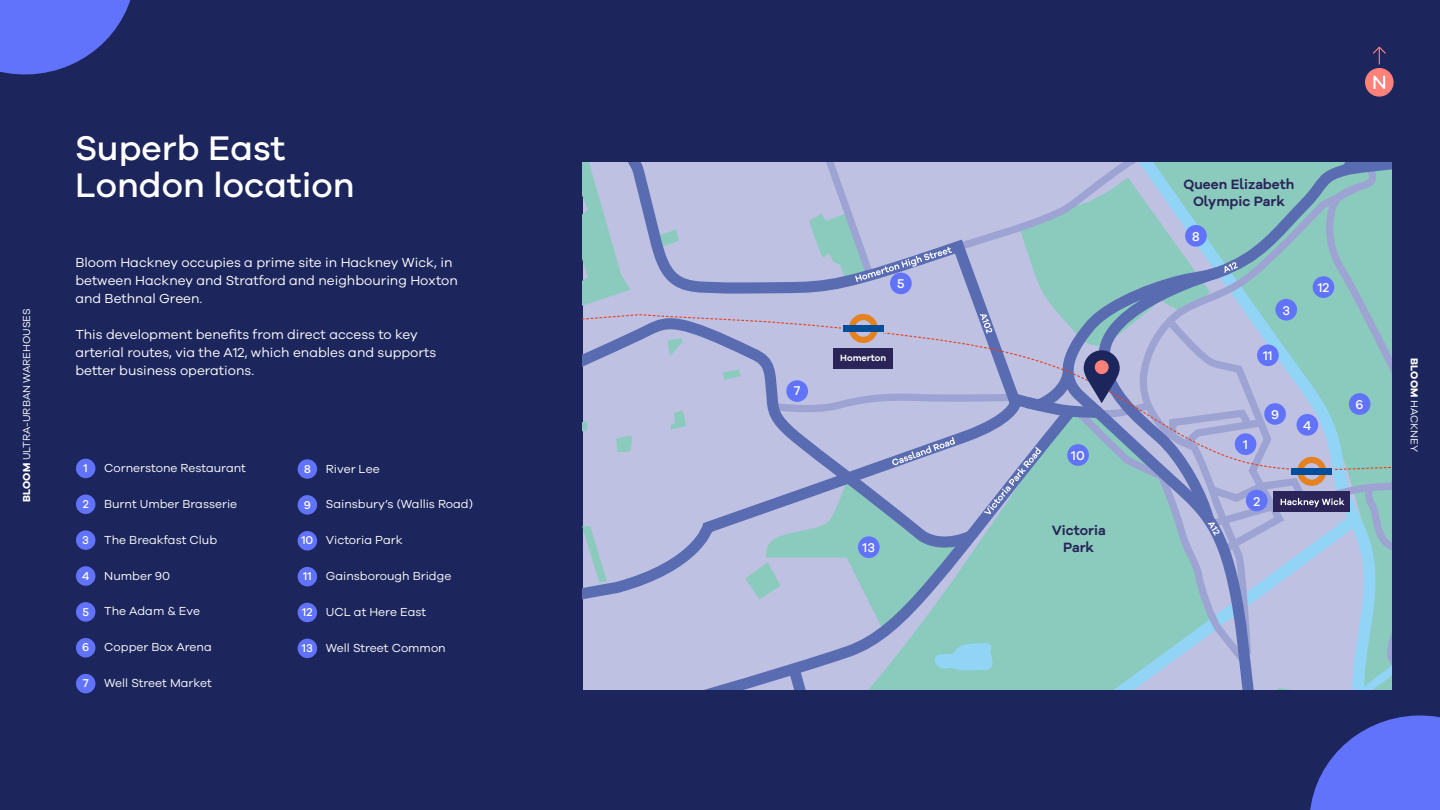
<style>
.page{position:relative;width:1440px;height:810px;background:#1c265c}
.page>*{position:absolute;margin:0;border:0;box-sizing:border-box;transform-origin:0 0}
.t1{font:500 35.25px/37.5px "Galano Grotesque";color:#fff}
.t2{font:600 13.88px/16.6px "Galano Grotesque Alt";color:#2a2458;text-align:center}
.t3{font:13.5px/18px "Galano Grotesque";color:#fff}
.t4{font:600 13.35px "Galano Grotesque Alt";color:#fff}
.t5{font:500 13.12px "Galano Grotesque Alt";color:#fff}
.t6{font:12px "Galano Grotesque";color:#fff}
.t7{font:500 11.7px "Galano Grotesque";color:#fff}
.t8{font:10.5px "Galano Grotesque";color:#fff}
.t9{font:600 9.3px "Galano Grotesque Alt";color:#fff}
.s1{font-weight:700}
</style>
<div class="page">
<svg style="left:1310px;top:715px;width:130px;height:95px"></svg>
<svg style="left:0;top:0;width:131px;height:75px"></svg>
<div style="left:76px;top:459px;width:19px;height:19px;background:#6173fa;border-radius:50%"></div>
<div style="left:76px;top:495px;width:19px;height:19px;background:#6173fa;border-radius:50%"></div>
<div style="left:76px;top:530px;width:19px;height:20px;background:#6173fa;border-radius:50%"></div>
<div style="left:76px;top:566px;width:19px;height:20px;background:#6173fa;border-radius:50%"></div>
<div style="left:76px;top:602px;width:19px;height:20px;background:#6173fa;border-radius:50%"></div>
<div style="left:76px;top:638px;width:19px;height:20px;background:#6173fa;border-radius:50%"></div>
<div style="left:76px;top:674px;width:19px;height:19px;background:#6173fa;border-radius:50%"></div>
<div style="left:298px;top:459px;width:19px;height:20px;background:#6173fa;border-radius:50%"></div>
<div style="left:298px;top:495px;width:19px;height:20px;background:#6173fa;border-radius:50%"></div>
<div style="left:298px;top:531px;width:19px;height:20px;background:#6173fa;border-radius:50%"></div>
<div style="left:298px;top:567px;width:19px;height:19px;background:#6173fa;border-radius:50%"></div>
<div style="left:298px;top:603px;width:19px;height:19px;background:#6173fa;border-radius:50%"></div>
<div style="left:298px;top:639px;width:19px;height:19px;background:#6173fa;border-radius:50%"></div>
<div style="left:1365px;top:68px;width:29px;height:29px;background:#ff827a;border-radius:50%"></div>
<svg style="left:1373px;top:76px;width:12px;height:13px"></svg>
<svg style="left:1373px;top:46px;width:13px;height:18px"></svg>
<svg style="left:583px;top:162px;width:808px;height:528px;background:#a2b9d2"></svg>
<p class="t8" style="left:20px;top:502px;width:195px;rotate:-90deg"><span class="s1">BLOOM</span> ULTRA-URBAN WAREHOUSES</p>
<h1 class="t1" style="left:75px;top:128px;width:281px">Superb East<br>London location</h1>
<p class="t3" style="left:75px;top:253px;width:384px">Bloom Hackney occupies a prime site in Hackney Wick, in between Hackney and Stratford and neighbouring Hoxton and Bethnal Green.</p>
<p class="t3" style="left:75px;top:325px;width:362px">This development benefits from direct access to key arterial routes, via the A12, which enables and supports better business operations.</p>
<p class="t4" style="left:106px;top:276px;width:120px">Dalston Kingsland</p>
<p class="t4" style="left:113px;top:359px;width:113px">Dalston Junction</p>
<p class="t7" style="left:84px;top:461px;width:6px">1</p>
<p class="t7" style="left:83px;top:497px;width:8px">2</p>
<p class="t7" style="left:82px;top:533px;width:8px">3</p>
<p class="t7" style="left:82px;top:569px;width:9px">4</p>
<p class="t7" style="left:82px;top:605px;width:8px">5</p>
<p class="t7" style="left:82px;top:640px;width:9px">6</p>
<p class="t7" style="left:83px;top:676px;width:7px">7</p>
<p class="t6" style="left:104px;top:461px;width:143px">Cornerstone Restaurant</p>
<p class="t6" style="left:104px;top:497px;width:134px">Burnt Umber Brasserie</p>
<p class="t6" style="left:104px;top:532px;width:114px">The Breakfast Club</p>
<p class="t6" style="left:104px;top:568px;width:67px">Number 90</p>
<p class="t6" style="left:104px;top:604px;width:97px">The Adam &amp; Eve</p>
<p class="t6" style="left:104px;top:640px;width:109px">Copper Box Arena</p>
<p class="t6" style="left:104px;top:676px;width:109px">Well Street Market</p>
<p class="t4" style="left:108px;top:639px;width:77px">Haggerston</p>
<p class="t7" style="left:304px;top:462px;width:8px">8</p>
<p class="t7" style="left:304px;top:498px;width:9px">9</p>
<p class="t7" style="left:301px;top:533px;width:14px">10</p>
<p class="t7" style="left:303px;top:569px;width:10px">11</p>
<p class="t7" style="left:302px;top:605px;width:12px">12</p>
<p class="t7" style="left:302px;top:641px;width:12px">13</p>
<p class="t6" style="left:326px;top:461px;width:55px">River Lee</p>
<p class="t6" style="left:326px;top:497px;width:149px">Sainsbury’s (Wallis Road)</p>
<p class="t6" style="left:326px;top:533px;width:78px">Victoria Park</p>
<p class="t6" style="left:326px;top:569px;width:127px">Gainsborough Bridge</p>
<p class="t6" style="left:326px;top:605px;width:102px">UCL at Here East</p>
<p class="t6" style="left:326px;top:641px;width:121px">Well Street Common</p>
<p class="t5" style="left:794px;top:382px;width:8px">7</p>
<p class="t5" style="left:897px;top:276px;width:9px">5</p>
<p class="t9" style="left:840px;top:352px;width:48px">Homerton</p>
<p class="t5" style="left:863px;top:539px;width:14px">13</p>
<p class="t5" style="left:1071px;top:447px;width:15px">10</p>
<p class="t2" style="left:1052px;top:522px;width:55px">Victoria<br>Park</p>
<p class="t2" style="left:1183px;top:176px;width:112px">Queen Elizabeth<br>Olympic Park</p>
<p class="t5" style="left:1192px;top:228px;width:9px">8</p>
<p class="t5" style="left:1282px;top:302px;width:9px">3</p>
<p class="t5" style="left:1263px;top:347px;width:11px">11</p>
<p class="t5" style="left:1318px;top:279px;width:13px">12</p>
<p class="t5" style="left:1243px;top:436px;width:6px">1</p>
<p class="t5" style="left:1271px;top:406px;width:10px">9</p>
<p class="t5" style="left:1253px;top:493px;width:8px">2</p>
<p class="t5" style="left:1303px;top:417px;width:10px">4</p>
<p class="t5" style="left:1356px;top:396px;width:10px">6</p>
<p class="t8" style="left:1421px;top:358px;width:95px;rotate:90deg"><span class="s1">BLOOM</span> HACKNEY</p>
</div>
